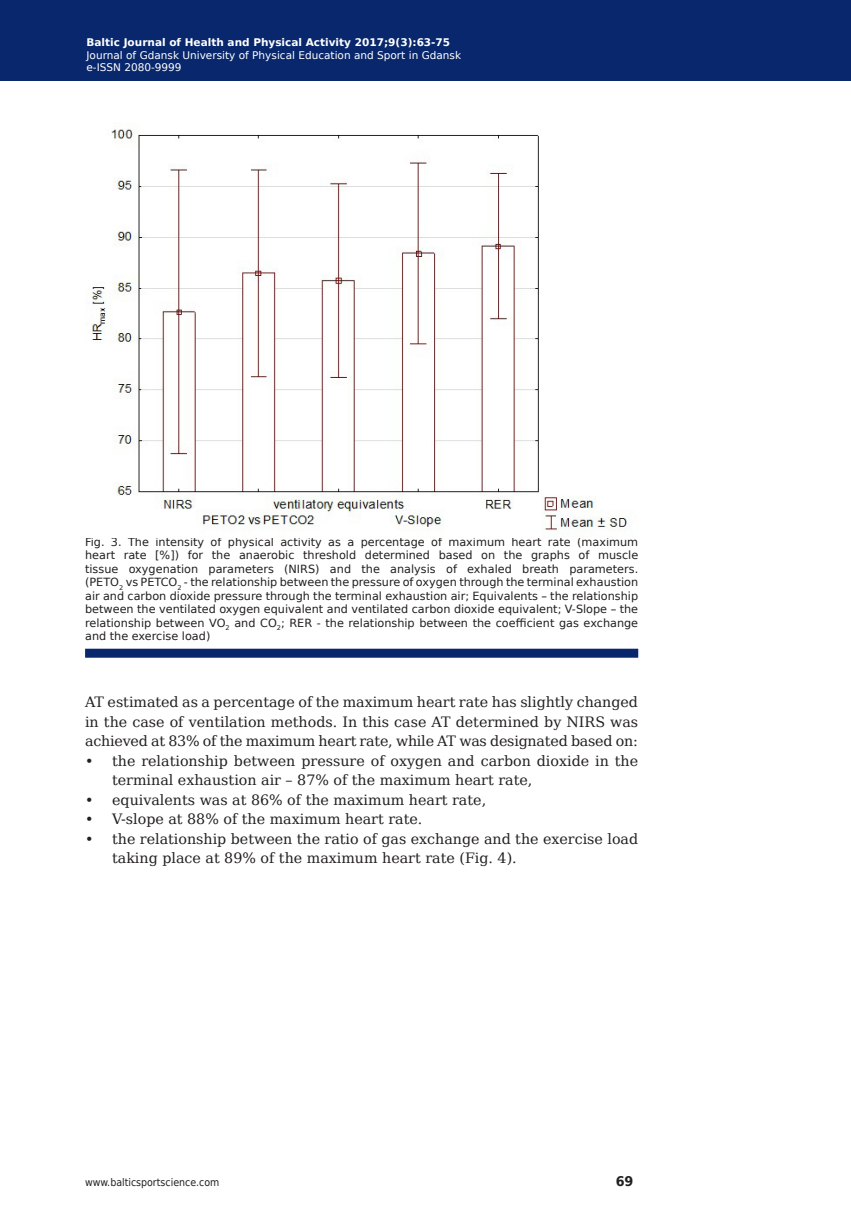
<style>
.page{position:relative;width:851px;height:1212px;background:#fff}
.page>*{position:absolute;margin:0;border:0;box-sizing:border-box;transform-origin:0 0}
.Body_Text{font:14.25px/19.5px "DejaVu Serif";color:#231f20}
.t1{font:700 13.35px "DejaVu Sans";color:#231f20;scale:.96 1}
.Figure{font:11.25px/13.5px "DejaVu Sans";color:#231f20;text-align:justify}
.t2{font:10.5px/12.6px "DejaVu Sans";color:#fff}
.t3{font:700 10.5px "DejaVu Sans";color:#fff}
.t4{font:10.5px "DejaVu Sans Condensed";color:#231f20}
</style>
<div class="page">
<div style="left:0;top:0;width:850px;height:80px;background:#08276c"></div>
<div style="left:85px;top:649px;width:553px;height:9px;background:#08276c"></div>
<img style="left:87px;top:122px;width:544px;height:413px">
<p class="t3" style="left:86px;top:34px;width:365px">Baltic Journal of Health and Physical Activity 2017;9(3):63-75</p>
<p class="t2" style="left:86px;top:48px;width:376px">Journal of Gdansk University of Physical Education and Sport in Gdansk e-ISSN 2080-9999</p>
<p class="Figure" style="left:85px;top:535px;width:554px">Fig. 3. The intensity of physical activity as a percentage of maximum heart rate (maximum heart rate [%]) for the anaerobic threshold determined based on the graphs of muscle tissue oxygenation parameters (NIRS) and the analysis of exhaled breath parameters. (PETO<sub>2</sub> vs PETCO<sub>2</sub> - the relationship between the pressure of oxygen through the terminal exhaustion air and carbon dioxide pressure through the terminal exhaustion air; Equivalents – the relationship between the ventilated oxygen equivalent and ventilated carbon dioxide equivalent; V-Slope – the relationship between VO<sub>2</sub> and CO<sub>2</sub>; RER - the relationship between the coefficient gas exchange and the exercise load)</p>
<p class="Body_Text" style="left:85px;top:692px;width:554px;text-align:justify">AT estimated as a percentage of the maximum heart rate has slightly changed in the case of ventilation methods. In this case AT determined by NIRS was achieved at 83% of the maximum heart rate, while AT was designated based on:</p>
<p class="Body_Text" style="left:112px;top:751px;width:527px;text-indent:-27px">• the relationship between pressure of oxygen and carbon dioxide in the terminal exhaustion air – 87% of the maximum heart rate,</p>
<p class="Body_Text" style="left:85px;top:790px;width:402px">• equivalents was at 86% of the maximum heart rate,</p>
<p class="Body_Text" style="left:85px;top:809px;width:339px">• V-slope at 88% of the maximum heart rate.</p>
<p class="Body_Text" style="left:112px;top:829px;width:527px;text-indent:-27px">• the relationship between the ratio of gas exchange and the exercise load taking place at 89% of the maximum heart rate (Fig. 4).</p>
<p class="t4" style="left:85px;top:1174px;width:136px">www.balticsportscience.com</p>
<p class="t1" style="left:615px;top:1170px;width:20px">69</p>
</div>
